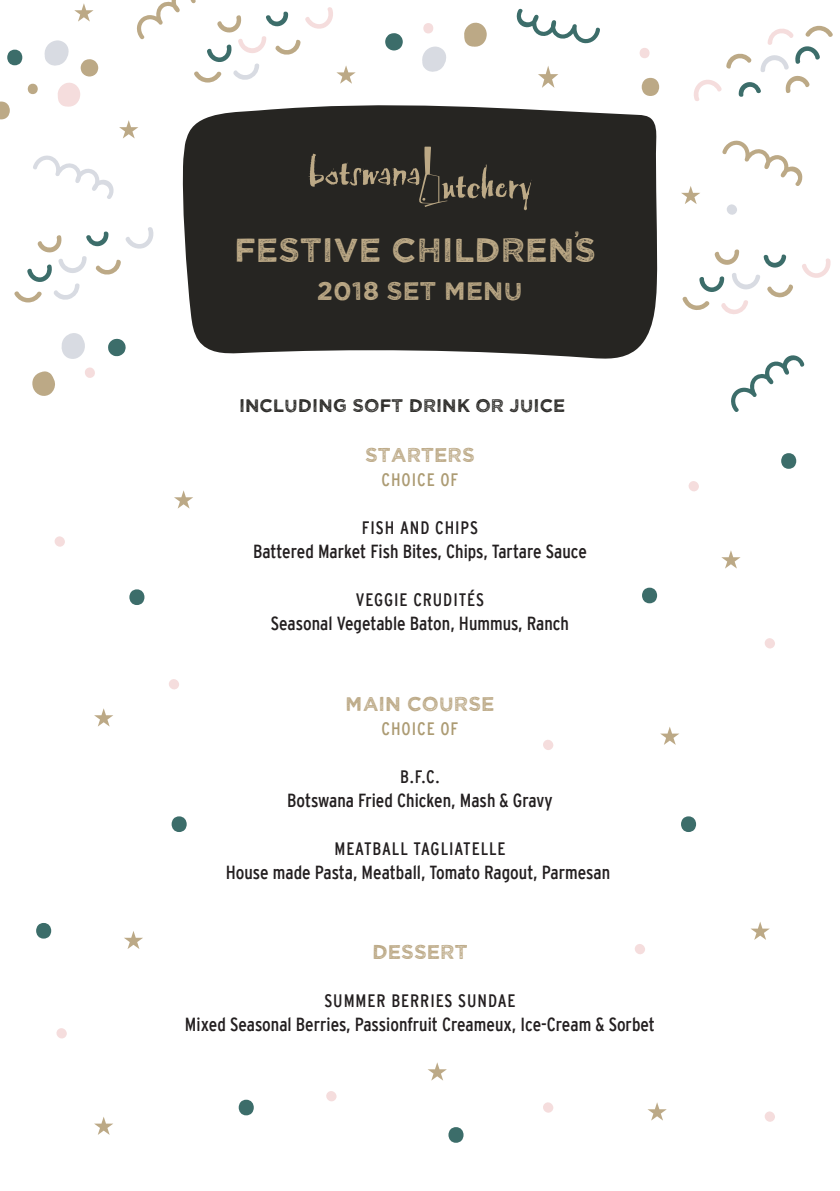
<style>
.page{position:relative;width:840px;height:1191px;background:#fff}
.page>*{position:absolute;margin:0;border:0;box-sizing:border-box;transform-origin:0 0}
.t1{font:33.8px "Wicked Grit";color:#bca986}
.t2{font:25.4px "Wicked Grit";color:#bca986}
.t3{font:20px "Wicked Grit";color:#bca986}
.t4{font:condensed 19px "Interstate";color:#231f20}
.t5{font:18.2px "Wicked Grit";color:#262522}
.t6{font:condensed 18px "Interstate";letter-spacing:.05em;color:#231f20}
.t7{font:condensed 18px "Interstate";letter-spacing:.05em;color:#ac9b73}
</style>
<div class="page">
<svg style="left:182px;top:105px;width:475px;height:254px;background:#343330"></svg>
<svg style="left:44px;top:40px;width:25px;height:26px"></svg>
<svg style="left:422px;top:47px;width:24px;height:25px"></svg>
<svg style="left:81px;top:59px;width:17px;height:17px"></svg>
<svg style="left:58px;top:82px;width:22px;height:25px"></svg>
<svg style="left:464px;top:22px;width:22px;height:25px"></svg>
<div style="left:28px;top:84px;width:10px;height:10px;background:#bca986;border-radius:50%"></div>
<svg style="left:0;top:102px;width:10px;height:17px"></svg>
<svg style="left:7px;top:50px;width:15px;height:15px"></svg>
<div style="left:423px;top:23px;width:10px;height:10px;background:#f5dddd;border-radius:50%"></div>
<svg style="left:61px;top:333px;width:24px;height:26px"></svg>
<svg style="left:32px;top:371px;width:23px;height:25px"></svg>
<svg style="left:85px;top:367px;width:10px;height:11px"></svg>
<svg style="left:639px;top:48px;width:10px;height:10px"></svg>
<svg style="left:641px;top:78px;width:17px;height:18px"></svg>
<svg style="left:727px;top:204px;width:9px;height:11px"></svg>
<svg style="left:688px;top:481px;width:10px;height:11px"></svg>
<svg style="left:169px;top:679px;width:10px;height:11px"></svg>
<svg style="left:56px;top:1028px;width:11px;height:11px"></svg>
<svg style="left:54px;top:536px;width:11px;height:11px"></svg>
<svg style="left:543px;top:740px;width:10px;height:10px"></svg>
<svg style="left:765px;top:638px;width:9px;height:11px"></svg>
<svg style="left:635px;top:944px;width:9px;height:10px"></svg>
<svg style="left:326px;top:1091px;width:10px;height:11px"></svg>
<svg style="left:765px;top:1111px;width:9px;height:11px"></svg>
<svg style="left:33px;top:155px;width:81px;height:44px"></svg>
<svg style="left:722px;top:140px;width:80px;height:46px"></svg>
<svg style="left:694px;top:26px;width:138px;height:75px"></svg>
<svg style="left:574px;top:231px;width:4px;height:6px"></svg>
<svg style="left:308px;top:147px;width:223px;height:63px;background:#3a362f"></svg>
<svg style="left:74px;top:3px;width:19px;height:19px"></svg>
<svg style="left:119px;top:120px;width:19px;height:18px"></svg>
<svg style="left:174px;top:490px;width:19px;height:18px"></svg>
<svg style="left:94px;top:708px;width:19px;height:18px"></svg>
<svg style="left:124px;top:931px;width:19px;height:18px"></svg>
<svg style="left:94px;top:1117px;width:19px;height:18px"></svg>
<svg style="left:647px;top:1102px;width:19px;height:18px"></svg>
<svg style="left:751px;top:922px;width:18px;height:18px"></svg>
<svg style="left:660px;top:727px;width:19px;height:18px"></svg>
<svg style="left:721px;top:550px;width:19px;height:18px"></svg>
<svg style="left:385px;top:33px;width:17px;height:17px"></svg>
<svg style="left:129px;top:589px;width:15px;height:16px"></svg>
<svg style="left:171px;top:816px;width:15px;height:16px"></svg>
<svg style="left:36px;top:923px;width:15px;height:15px"></svg>
<svg style="left:238px;top:1099px;width:16px;height:16px"></svg>
<svg style="left:681px;top:816px;width:14px;height:16px"></svg>
<svg style="left:642px;top:587px;width:14px;height:16px"></svg>
<svg style="left:781px;top:453px;width:14px;height:16px"></svg>
<svg style="left:108px;top:338px;width:18px;height:18px"></svg>
<svg style="left:731px;top:355px;width:72px;height:57px"></svg>
<svg style="left:516px;top:9px;width:83px;height:35px"></svg>
<svg style="left:448px;top:1127px;width:15px;height:15px"></svg>
<svg style="left:543px;top:1102px;width:10px;height:11px"></svg>
<svg style="left:428px;top:1062px;width:18px;height:18px"></svg>
<svg style="left:137px;top:0;width:218px;height:84px"></svg>
<svg style="left:538px;top:66px;width:20px;height:22px"></svg>
<svg style="left:681px;top:186px;width:19px;height:18px"></svg>
<svg style="left:14px;top:227px;width:140px;height:75px"></svg>
<svg style="left:682px;top:249px;width:110px;height:65px"></svg>
<svg style="left:802px;top:258px;width:29px;height:20px"></svg>
<h1 class="t1" style="left:234px;top:228px;width:363px">FESTIVE CHILDRENS</h1>
<h2 class="t2" style="left:317px;top:275px;width:207px">2018 SET MENU</h2>
<p class="t5" style="left:239px;top:394px;width:327px">INCLUDING SOFT DRINK OR JUICE</p>
<p class="t3" style="left:365px;top:442px;width:111px">STARTERS</p>
<p class="t7" style="left:381px;top:470px;width:78px">CHOICE OF</p>
<p class="t6" style="left:361px;top:518px;width:118px">FISH AND CHIPS</p>
<p class="t4" style="left:253px;top:541px;width:335px">Battered Market Fish Bites, Chips, Tartare Sauce</p>
<p class="t6" style="left:355px;top:590px;width:130px">VEGGIE CRUDITÉS</p>
<p class="t4" style="left:271px;top:613px;width:299px">Seasonal Vegetable Baton, Hummus, Ranch</p>
<p class="t3" style="left:345px;top:690px;width:151px">MAIN COURSE</p>
<p class="t7" style="left:381px;top:718px;width:78px">CHOICE OF</p>
<p class="t6" style="left:400px;top:766px;width:41px">B.F.C.</p>
<p class="t4" style="left:287px;top:789px;width:267px">Botswana Fried Chicken, Mash &amp; Gravy</p>
<p class="t6" style="left:334px;top:838px;width:172px">MEATBALL TAGLIATELLE</p>
<p class="t4" style="left:225px;top:861px;width:386px">House made Pasta, Meatball, Tomato Ragout, Parmesan</p>
<p class="t3" style="left:372px;top:938px;width:97px">DESSERT</p>
<p class="t6" style="left:324px;top:990px;width:192px">SUMMER BERRIES SUNDAE</p>
<p class="t4" style="left:185px;top:1013px;width:471px">Mixed Seasonal Berries, Passionfruit Creameux, Ice-Cream &amp; Sorbet</p>
</div>
